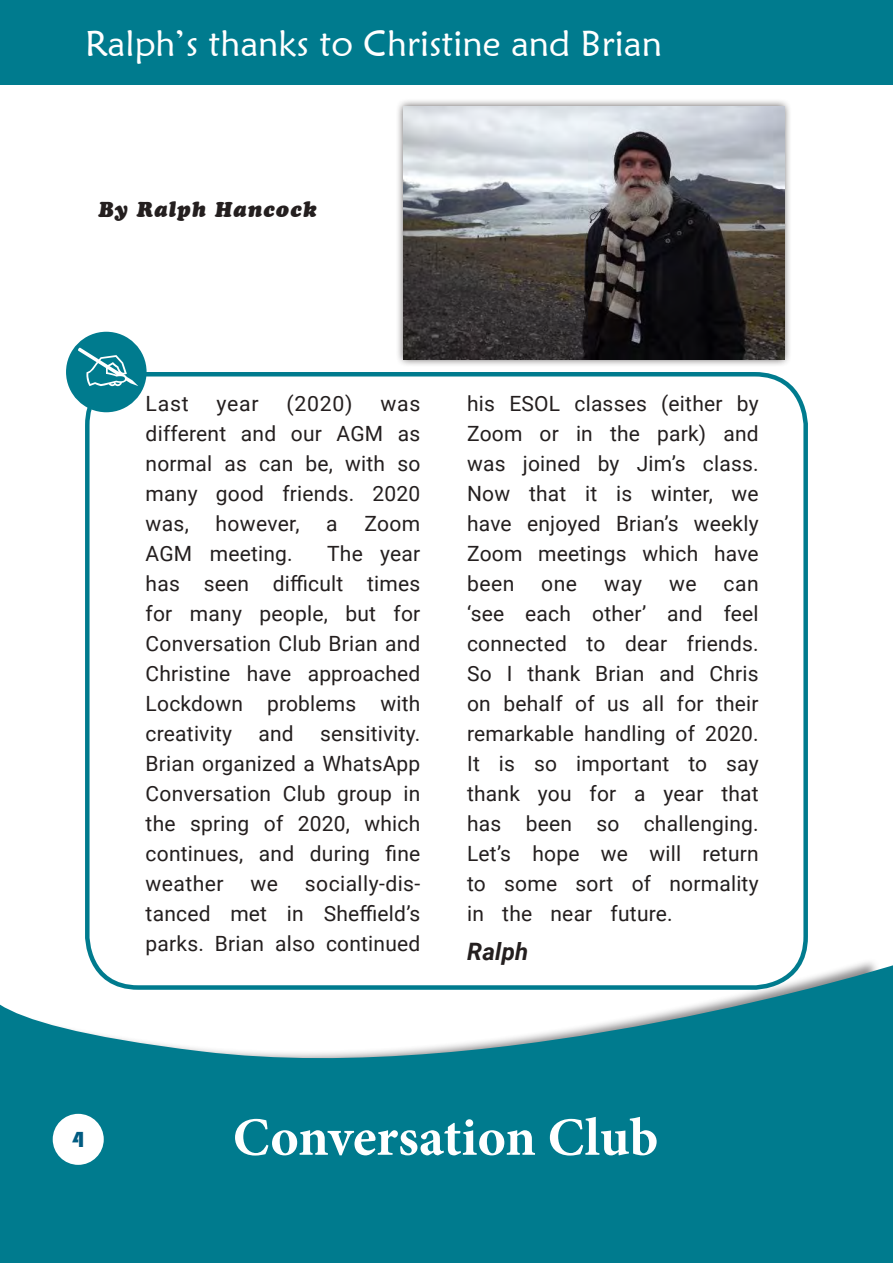
<style>
.page{position:relative;width:893px;height:1263px;background:#fff}
.page>*{position:absolute;margin:0;border:0;box-sizing:border-box;transform-origin:0 0}
.t1{font:700 54px "Minion Pro";letter-spacing:-.005em;color:#fff}
.t2{font:36px "Maiandra GD";color:#fff}
.t3{font:italic 700 24px "Roboto";letter-spacing:.01em;color:#241f1f}
.t4{font:21px/30px "Roboto";letter-spacing:.01em;color:#241f1f;text-align:justify}
.t5{font:21px "Cooper BT";letter-spacing:.05em;color:#241f1f}
.t6{font:21px "Blippo BT";color:#005b81}
</style>
<div class="page">
<div style="left:0;top:0;width:893px;height:84px;background:#007b8e"></div>
<div style="left:66px;top:332px;width:81px;height:80px;background:#007b8e;border-radius:50%"></div>
<div style="left:396px;top:98px;width:396px;height:269px;background:#241f1f;opacity:.75"></div>
<img style="left:404px;top:106px;width:380px;height:253px">
<svg style="left:0;top:965px;width:893px;height:298px;fill:#007b8e"></svg>
<div style="left:53px;top:1114px;width:51px;height:51px;background:#fff;border-radius:50%"></div>
<h2 class="t2" style="left:85px;top:21px;width:578px">Ralph’s thanks to Christine and Brian</h2>
<p class="t5" style="left:98px;top:196px;width:220px">By Ralph Hancock</p>
<p class="t6" style="left:72px;top:1127px;width:13px">4</p>
<p class="t4" style="left:146px;top:388px;width:45px">Last</p>
<p class="t4" style="left:217px;top:388px;width:44px">year</p>
<p class="t4" style="left:286px;top:388px;width:68px">(2020)</p>
<p class="t4" style="left:146px;top:388px;width:276px;text-indent:235px">was different and our AGM as normal as can be, with so many good friends. 2020 was,</p>
<p class="t4" style="left:216px;top:508px;width:85px">however,</p>
<p class="t4" style="left:326px;top:508px;width:13px">a</p>
<p class="t4" style="left:364px;top:508px;width:57px">Zoom</p>
<p class="t4" style="left:146px;top:538px;width:149px">AGM meeting.</p>
<p class="t4" style="left:146px;top:538px;width:276px;text-indent:181px">The year has seen difficult times for many people, but for Conversation Club Brian and Christine have approached Lockdown problems with creativity</p>
<p class="t4" style="left:258px;top:718px;width:37px">and</p>
<p class="t4" style="left:146px;top:718px;width:276px;text-indent:174px">sensitivity.<br>Brian organized a WhatsApp Conversation Club group in the spring of 2020, which continues, and during fine weather</p>
<p class="t4" style="left:146px;top:868px;width:276px;text-indent:159px">socially-dis&shy;tanced met in Sheffield’s parks. Brian also continued</p>
<p class="t4" style="left:250px;top:868px;width:29px">we</p>
<p class="t4" style="left:467px;top:388px;width:293px">his ESOL classes (either by Zoom or in the park) and was joined by Jim’s class.<br>Now that it is winter, we have enjoyed Brian’s weekly Zoom meetings which have been</p>
<p class="t4" style="left:467px;top:568px;width:293px;text-indent:256px">can ‘see each other’ and feel connected to dear friends.<br>So I thank Brian and Chris on behalf of us all for their remarkable handling of 2020.<br>It is so important to say thank you for a year that has been so challenging.<br>Let’s hope we will return to some sort of normality in the near future.</p>
<p class="t3" style="left:467px;top:934px;width:63px">Ralph</p>
<p class="t4" style="left:541px;top:568px;width:37px">one</p>
<p class="t4" style="left:604px;top:568px;width:40px">way</p>
<p class="t4" style="left:669px;top:568px;width:29px">we</p>
<h1 class="t1" style="left:233px;top:1099px;width:427px">Conversation Club</h1>
</div>
